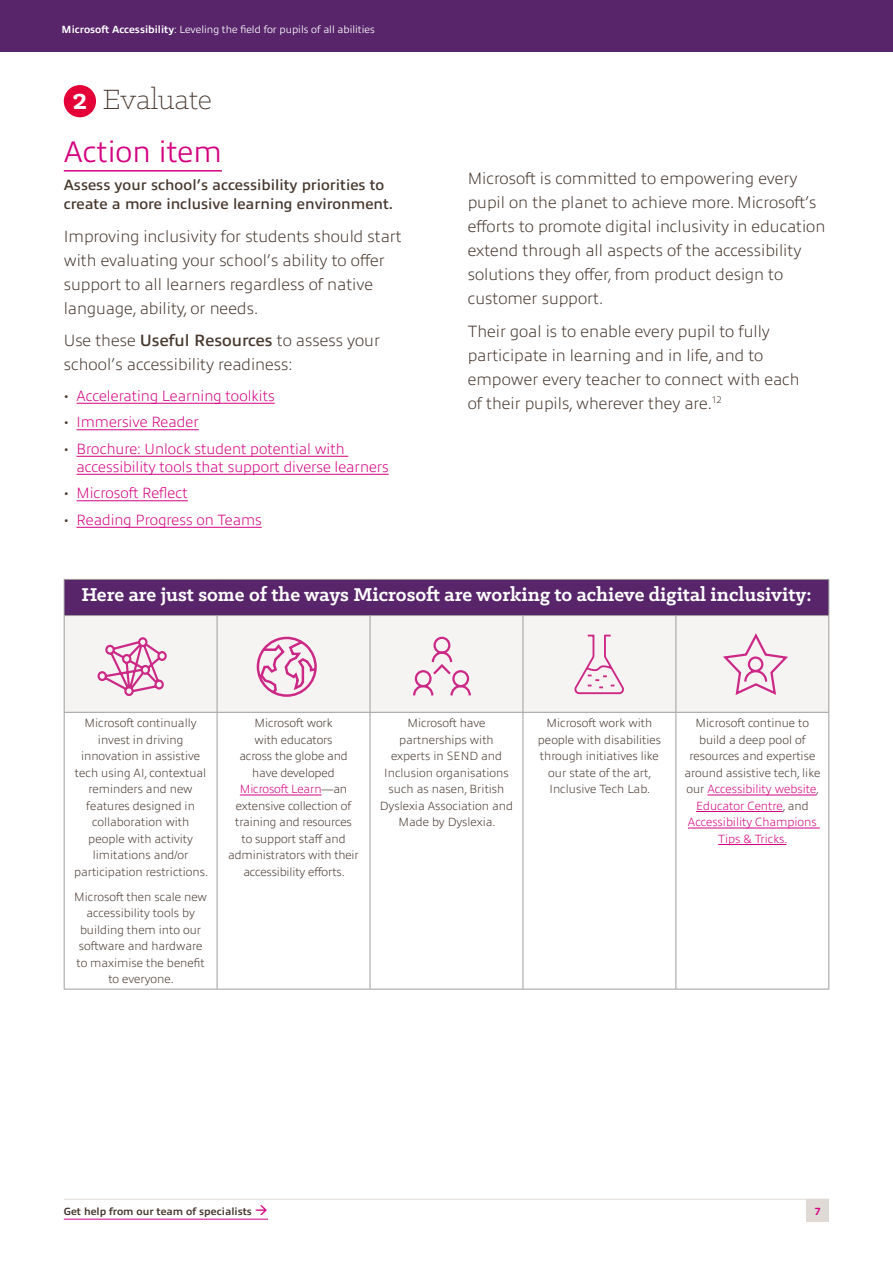
<style>
.page{position:relative;width:893px;height:1263px;background:#fff}
.page>*{position:absolute;margin:0;border:0;box-sizing:border-box;transform-origin:0 0}
.t1{font:300 31.5px "Klinic Slab";letter-spacing:-.005em;color:#47382f}
.t2{font:300 30px "Allumi Pro";color:#d4007f}
.t3{font:700 21px "Klinic Slab";color:#fff}
.t4{font:200 16.5px/24px "Allumi Pro";color:#47382f}
.t5{font:200 15px/18px "Allumi Pro";color:#d4007f}
.t6{font:600 15px/19.5px "Allumi Pro";color:#47382f}
.t7{font:200 12px/16.5px "Allumi Pro";color:#47382f;text-align:center}
.t8{font:300 10.5px "Allumi Pro";color:#fff}
.t9{font:700 10.5px "Allumi Pro";color:#47382f}
.t10{font:700 10.5px "Allumi Pro";color:#d4007f}
.s1{font-weight:700}
.s2{font-weight:700;color:#fff}
.s3{font-weight:600}
.s4{font-family:"Klinic Slab";font-weight:300;color:#47382f}
.s5{color:#d4007f}
</style>
<div class="page">
<div style="left:0;top:0;width:893px;height:51px;background:#58256b"></div>
<hr style="left:64px;top:1199px;width:765px;height:1px;background:#dfdad5">
<div style="left:806px;top:1199px;width:23px;height:23px;background:#dfdad5"></div>
<hr style="left:64px;top:1219px;width:204px;height:1px;background:#d4007f">
<div style="left:64px;top:85px;width:32px;height:32px;background:#e40138;border-radius:50%"></div>
<hr style="left:64px;top:170px;width:158px;height:2px;background:#d4007f">
<hr style="left:77px;top:403px;width:198px;height:1px;background:#d4007f">
<hr style="left:77px;top:429px;width:122px;height:1px;background:#d4007f">
<hr style="left:77px;top:456px;width:271px;height:1px;background:#d4007f">
<hr style="left:77px;top:474px;width:312px;height:1px;background:#d4007f">
<hr style="left:77px;top:500px;width:111px;height:1px;background:#d4007f">
<hr style="left:77px;top:527px;width:185px;height:1px;background:#d4007f">
<div style="left:64px;top:579px;width:765px;height:36px;background:#58256b"></div>
<div style="left:65px;top:616px;width:763px;height:96px;background:#f6f4f3"></div>
<hr style="left:64px;top:579px;width:153px;height:1px;background:#9d9d9c">
<hr style="left:64px;top:580px;width:1px;height:35px;background:#9d9d9c">
<hr style="left:217px;top:579px;width:153px;height:1px;background:#9d9d9c">
<hr style="left:370px;top:579px;width:153px;height:1px;background:#9d9d9c">
<hr style="left:523px;top:579px;width:153px;height:1px;background:#9d9d9c">
<hr style="left:676px;top:579px;width:153px;height:1px;background:#9d9d9c">
<hr style="left:828px;top:580px;width:1px;height:35px;background:#9d9d9c">
<hr style="left:64px;top:615px;width:153px;height:1px;background:#9d9d9c">
<hr style="left:64px;top:616px;width:1px;height:96px;background:#9d9d9c">
<hr style="left:217px;top:615px;width:153px;height:1px;background:#9d9d9c">
<hr style="left:217px;top:616px;width:1px;height:96px;background:#9d9d9c">
<hr style="left:370px;top:615px;width:153px;height:1px;background:#9d9d9c">
<hr style="left:370px;top:616px;width:1px;height:96px;background:#9d9d9c">
<hr style="left:523px;top:615px;width:153px;height:1px;background:#9d9d9c">
<hr style="left:523px;top:616px;width:1px;height:96px;background:#9d9d9c">
<hr style="left:676px;top:615px;width:153px;height:1px;background:#9d9d9c">
<hr style="left:675px;top:616px;width:1px;height:96px;background:#9d9d9c">
<hr style="left:828px;top:616px;width:1px;height:96px;background:#9d9d9c">
<hr style="left:64px;top:712px;width:153px;height:1px;background:#9d9d9c">
<hr style="left:64px;top:713px;width:1px;height:276px;background:#9d9d9c">
<hr style="left:217px;top:712px;width:153px;height:1px;background:#9d9d9c">
<hr style="left:217px;top:713px;width:1px;height:276px;background:#9d9d9c">
<hr style="left:370px;top:712px;width:153px;height:1px;background:#9d9d9c">
<hr style="left:370px;top:713px;width:1px;height:276px;background:#9d9d9c">
<hr style="left:523px;top:712px;width:153px;height:1px;background:#9d9d9c">
<hr style="left:523px;top:713px;width:1px;height:276px;background:#9d9d9c">
<hr style="left:676px;top:712px;width:153px;height:1px;background:#9d9d9c">
<hr style="left:675px;top:713px;width:1px;height:276px;background:#9d9d9c">
<hr style="left:828px;top:713px;width:1px;height:276px;background:#9d9d9c">
<hr style="left:64px;top:989px;width:153px;height:1px;background:#9d9d9c">
<hr style="left:217px;top:989px;width:153px;height:1px;background:#9d9d9c">
<hr style="left:370px;top:989px;width:153px;height:1px;background:#9d9d9c">
<hr style="left:523px;top:989px;width:153px;height:1px;background:#9d9d9c">
<hr style="left:676px;top:989px;width:153px;height:1px;background:#9d9d9c">
<hr style="left:240px;top:795px;width:82px;height:1px;background:#d4007f">
<hr style="left:707px;top:795px;width:109px;height:1px;background:#d4007f">
<hr style="left:696px;top:811px;width:87px;height:1px;background:#d4007f">
<hr style="left:688px;top:828px;width:132px;height:1px;background:#d4007f">
<hr style="left:718px;top:844px;width:68px;height:1px;background:#d4007f">
<svg style="left:720px;top:631px;width:70px;height:66px"></svg>
<svg style="left:574px;top:634px;width:50px;height:61px"></svg>
<svg style="left:412px;top:636px;width:60px;height:62px"></svg>
<svg style="left:257px;top:637px;width:60px;height:59px"></svg>
<svg style="left:97px;top:637px;width:70px;height:59px"></svg>
<p class="t8" style="left:62px;top:21px;width:315px"><span class="s1">Microsoft Accessibility</span>: Leveling the field for pupils of all abilities</p>
<h1 class="t1" style="left:73px;top:79px;width:141px"><span class="s2">2</span> Evaluate</h1>
<h2 class="t2" style="left:64px;top:129px;width:160px">Action item</h2>
<p class="t6" style="left:64px;top:173px;width:331px">Assess your school’s accessibility priorities to create a more inclusive learning environment.</p>
<h3 class="t4" style="left:64px;top:223px;width:339px">Improving inclusivity for students should start with evaluating your school’s ability to offer support to all learners regardless of native language, ability, or needs.</h3>
<h3 class="t4" style="left:64px;top:327px;width:318px">Use these <span class="s3">Useful Resources</span> to assess your school’s accessibility readiness:</h3>
<p class="t5" style="left:64px;top:385px;width:212px"><span class="s4">•</span> Accelerating Learning toolkits</p>
<p class="t5" style="left:64px;top:412px;width:136px"><span class="s4">•</span> Immersive Reader</p>
<p class="t5" style="left:77px;top:438px;width:314px;text-indent:-13px"><span class="s4">•</span> Brochure: Unlock student potential with accessibility tools that support diverse learners</p>
<p class="t5" style="left:64px;top:483px;width:126px"><span class="s4">•</span> Microsoft Reflect</p>
<p class="t5" style="left:64px;top:509px;width:199px"><span class="s4">•</span> Reading Progress on Teams</p>
<p class="t4" style="left:468px;top:165px;width:359px">Microsoft is committed to empowering every pupil on the planet to achieve more. Microsoft’s efforts to promote digital inclusivity in education extend through all aspects of the accessibility solutions they offer, from product design to customer support.</p>
<h3 class="t4" style="left:468px;top:318px;width:333px">Their goal is to enable every pupil to fully participate in learning and in life, and to empower every teacher to connect with each of their pupils, wherever they are.<sup>12</sup></h3>
<h3 class="t3" style="left:81px;top:581px;width:732px">Here are just some of the ways Microsoft are working to achieve digital inclusivity:</h3>
<p class="t7" style="left:74px;top:714px;width:136px">Microsoft continually invest in driving innovation in assistive tech using AI, contextual reminders and new features designed in collaboration with people with activity limitations and/or participation restrictions.</p>
<p class="t7" style="left:74px;top:887px;width:134px">Microsoft then scale new accessibility tools by building them into our software and hardware to maximise the benefit to everyone.</p>
<p class="t7" style="left:228px;top:714px;width:132px">Microsoft work<br>with educators<br>across the globe and have developed<br><span class="s5">Microsoft Learn</span>—an extensive collection of training and resources<br>to support staff and administrators with their accessibility efforts.</p>
<p class="t7" style="left:380px;top:714px;width:135px">Microsoft have partnerships with experts in SEND and<br>Inclusion organisations such as nasen, British<br>Dyslexia Association and<br>Made by Dyslexia.</p>
<p class="t7" style="left:538px;top:714px;width:125px">Microsoft work with people with disabilities through initiatives like our state of the art,<br>Inclusive Tech Lab.</p>
<p class="t7" style="left:684px;top:714px;width:137px">Microsoft continue to build a deep pool of resources and expertise around assistive tech, like our <span class="s5">Accessibility website</span>,<br><span class="s5">Educator Centre</span>, and<br><span class="s5">Accessibility Champions<br>Tips &amp; Tricks.</span></p>
<p class="t9" style="left:64px;top:1203px;width:206px">Get help from our team of specialists <span class="s5">→</span></p>
<p class="t10" style="left:815px;top:1203px;width:7px">7</p>
</div>
